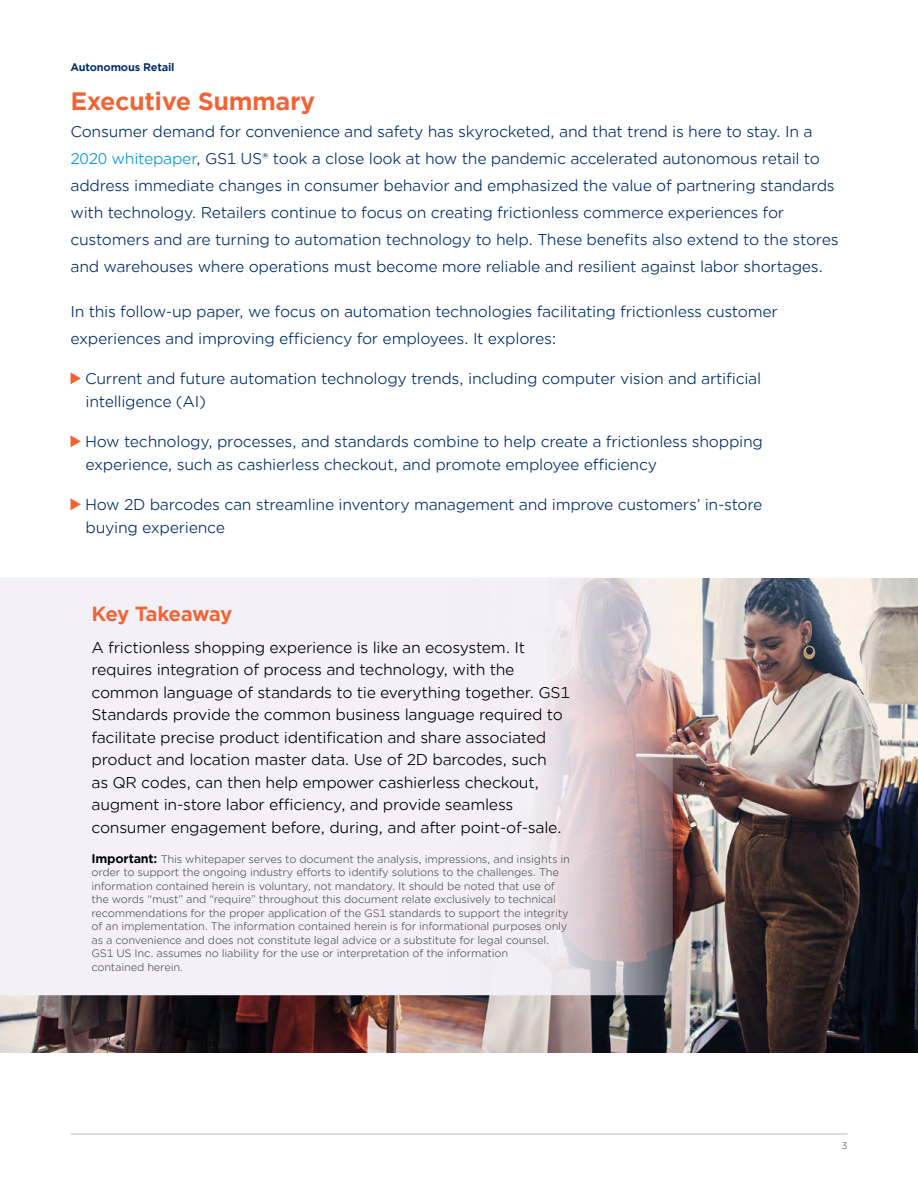
<style>
.page{position:relative;width:918px;height:1188px;background:#fff}
.page>*{position:absolute;margin:0;border:0;box-sizing:border-box;transform-origin:0 0}
.t1{font:700 24px "Gotham Office";letter-spacing:-.02em;color:#f26334}
.t2{font:700 19.5px "Gotham Office";letter-spacing:-.04em;color:#f26334}
.t3{font:15px/27px "Gotham Office";letter-spacing:-.02em;color:#002d6c}
.t4{font:15px/22.5px "Gotham Office";letter-spacing:-.02em;color:#000}
.t5{font:10.5px/13.5px "Gotham Office";letter-spacing:-.02em;color:#58595b}
.t6{font:700 10.5px "Gotham Office";letter-spacing:-.02em;color:#002d6c}
.t7{font:9px "Gotham Office";color:#58595b}
.s1{color:#0095da}
.s2{font-weight:700;font-size:12px;color:#000}
</style>
<div class="page">
<hr style="left:70px;top:1134px;width:778px;height:1px;background:#bcbec0">
<img style="left:0;top:578px;width:918px;height:475px">
<svg style="left:0;top:578px;width:673px;height:417px;fill:#f3f0f8"></svg>
<svg style="left:70px;top:372px;width:11px;height:12px"></svg>
<svg style="left:70px;top:435px;width:11px;height:12px"></svg>
<svg style="left:70px;top:498px;width:11px;height:12px"></svg>
<p class="t6" style="left:70px;top:60px;width:106px">Autonomous Retail</p>
<h1 class="t1" style="left:70px;top:84px;width:246px">Executive Summary</h1>
<p class="t3" style="left:70px;top:117px;width:770px">Consumer demand for convenience and safety has skyrocketed, and that trend is here to stay. In a <span class="s1">2020 whitepaper</span>, GS1 US® took a close look at how the pandemic accelerated autonomous retail to address immediate changes in consumer behavior and emphasized the value of partnering standards with technology. Retailers continue to focus on creating frictionless commerce experiences for customers and are turning to automation technology to help. These benefits also extend to the stores and warehouses where operations must become more reliable and resilient against labor shortages.</p>
<p class="t3" style="left:70px;top:297px;width:709px">In this follow-up paper, we focus on automation technologies facilitating frictionless customer experiences and improving efficiency for employees. It explores:</p>
<p class="t3" style="left:85px;top:367px;width:678px;line-height:22.5px">Current and future automation technology trends, including computer vision and artificial intelligence (AI)</p>
<p class="t3" style="left:85px;top:430px;width:679px;line-height:22.5px">How technology, processes, and standards combine to help create a frictionless shopping experience, such as cashierless checkout, and promote employee efficiency</p>
<p class="t3" style="left:85px;top:493px;width:679px;line-height:22.5px">How 2D barcodes can streamline inventory management and improve customers’ in-store buying experience</p>
<h2 class="t2" style="left:92px;top:600px;width:143px">Key Takeaway</h2>
<p class="t4" style="left:92px;top:635px;width:480px">A frictionless shopping experience is like an ecosystem. It requires integration of process and technology, with the common language of standards to tie everything together. GS1<br>Standards provide the common business language required to facilitate precise product identification and share associated product and location master data. Use of 2D barcodes, such<br>as QR codes, can then help empower cashierless checkout, augment in-store labor efficiency, and provide seamless consumer engagement before, during, and after point-of-sale.</p>
<p class="t5" style="left:92px;top:852px;width:480px"><span class="s2">Important:</span> This whitepaper serves to document the analysis, impressions, and insights in order to support the ongoing industry efforts to identify solutions to the challenges. The information contained herein is voluntary, not mandatory. It should be noted that use of the words “must” and “require” throughout this document relate exclusively to technical recommendations for the proper application of the GS1 standards to support the integrity of an implementation. The information contained herein is for informational purposes only as a convenience and does not constitute legal advice or a substitute for legal counsel.<br>GS1 US Inc. assumes no liability for the use or interpretation of the information<br>contained herein.</p>
<p class="t7" style="left:842px;top:1140px;width:7px">3</p>
</div>
